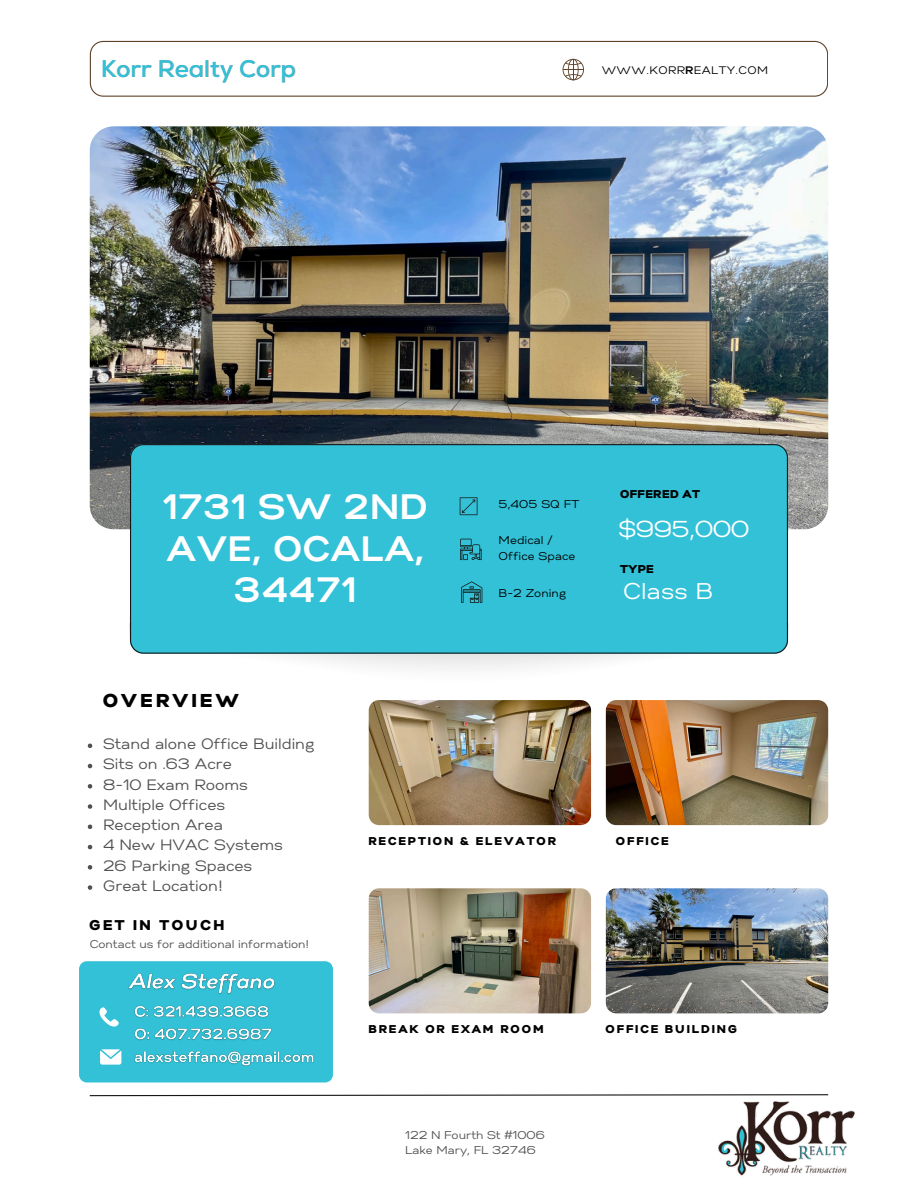
<style>
.page{position:relative;width:918px;height:1188px;background:#fff}
.page>*{position:absolute;margin:0;border:0;box-sizing:border-box;transform-origin:0 0}
.t1{font:700 35.25px/41.7px "Gabriel Sans";letter-spacing:.045em;color:#fff;text-align:center}
.t2{font:700 24px "Nexa";color:#33c1d7}
.t3{font:22.95px "Gabriel Sans";letter-spacing:-.02em;color:#fff}
.t4{font:22.8px "Gabriel Sans";letter-spacing:.01em;color:#fff}
.t5{font:900 18.6px "Gabriel Sans";letter-spacing:.185em;color:#000}
.t6{font:15px "Gabriel Sans";color:#505050}
.t7{font:900 14.1px "Gabriel Sans";letter-spacing:.185em;color:#000}
.t8{font:11.25px "Gabriel Sans";color:#505050}
.t9{font:900 11.25px "Gabriel Sans";letter-spacing:.185em;color:#000}
.t10{font:11.25px/16px "Gabriel Sans";letter-spacing:.01em;color:#000}
.t11{font:900 11.25px "Gabriel Sans";letter-spacing:.05em;color:#000}
.t12{font:10.95px "Gabriel Sans";letter-spacing:.035em;color:#000}
.s1{font-weight:700}
</style>
<div class="page">
<img style="left:90px;top:126px;width:738px;height:403px;border-radius:24px">
<div style="left:130px;top:444px;width:658px;height:209px;background:#33c1d7"></div>
<svg style="left:90px;top:41px;width:738px;height:56px"></svg>
<svg style="left:460px;top:497px;width:17px;height:18px"></svg>
<svg style="left:89px;top:1094px;width:740px;height:3px"></svg>
<img style="left:606px;top:700px;width:222px;height:125px;border-radius:10px">
<img style="left:606px;top:888px;width:222px;height:125px;border-radius:10px">
<img style="left:369px;top:700px;width:222px;height:125px;border-radius:10px">
<img style="left:369px;top:888px;width:222px;height:125px;border-radius:10px">
<img style="left:717px;top:1102px;width:137px;height:74px">
<svg style="left:460px;top:539px;width:22px;height:21px"></svg>
<svg style="left:461px;top:581px;width:21px;height:22px"></svg>
<svg style="left:79px;top:961px;width:254px;height:122px;background:#3cc3d8"></svg>
<img style="left:132px;top:1003px;width:186px;height:67px">
<svg style="left:88px;top:744px;width:4px;height:4px"></svg>
<svg style="left:88px;top:764px;width:4px;height:4px"></svg>
<svg style="left:88px;top:784px;width:4px;height:5px"></svg>
<svg style="left:88px;top:804px;width:4px;height:5px"></svg>
<svg style="left:88px;top:825px;width:4px;height:4px"></svg>
<svg style="left:88px;top:845px;width:4px;height:4px"></svg>
<svg style="left:88px;top:865px;width:4px;height:5px"></svg>
<svg style="left:88px;top:885px;width:4px;height:5px"></svg>
<img style="left:125px;top:969px;width:153px;height:30px">
<p class="t2" style="left:101px;top:54px;width:197px">Korr Realty Corp</p>
<p class="t12" style="left:602px;top:65px;width:168px">WWW.KORR<span class="s1">R</span>EALTY.COM</p>
<p class="t1" style="left:164px;top:488px;width:265px">1731 SW 2ND<br>AVE, OCALA,<br>34471</p>
<p class="t11" style="left:620px;top:489px;width:81px">OFFERED AT</p>
<p class="t10" style="left:499px;top:497px;width:82px">5,405 SQ FT</p>
<p class="t3" style="left:619px;top:518px;width:132px">$995,000</p>
<p class="t10" style="left:499px;top:533px;width:78px">Medical /<br>Office Space</p>
<p class="t10" style="left:499px;top:585px;width:69px">B-2 Zoning</p>
<p class="t9" style="left:620px;top:564px;width:35px">TYPE</p>
<p class="t4" style="left:623px;top:581px;width:91px">Class B</p>
<p class="t5" style="left:103px;top:693px;width:138px">OVERVIEW</p>
<p class="t6" style="left:103px;top:737px;width:213px">Stand alone Office Building</p>
<p class="t6" style="left:103px;top:758px;width:130px">Sits on .63 Acre</p>
<h2 class="t6" style="left:103px;top:778px;width:146px">8-10 Exam Rooms</h2>
<p class="t6" style="left:103px;top:798px;width:124px">Multiple Offices</p>
<h4 class="t6" style="left:103px;top:818px;width:121px">Reception Area</h4>
<p class="t6" style="left:103px;top:839px;width:181px">4 New HVAC Systems</p>
<h6 class="t6" style="left:103px;top:859px;width:151px">26 Parking Spaces</h6>
<p class="t6" style="left:103px;top:879px;width:121px">Great Location!</p>
<p class="t7" style="left:90px;top:919px;width:137px">GET IN TOUCH</p>
<p class="t8" style="left:90px;top:939px;width:221px">Contact us for additional information!</p>
<p class="t9" style="left:369px;top:836px;width:189px">RECEPTION &amp; ELEVATOR</p>
<p class="t9" style="left:616px;top:836px;width:54px">OFFICE</p>
<p class="t9" style="left:369px;top:1024px;width:177px">BREAK OR EXAM ROOM</p>
<p class="t8" style="left:405px;top:1130px;width:141px">122 N Fourth St #1006</p>
<p class="t8" style="left:405px;top:1145px;width:132px">Lake Mary, FL 32746</p>
<p class="t9" style="left:606px;top:1024px;width:133px">OFFICE BUILDING</p>
</div>
